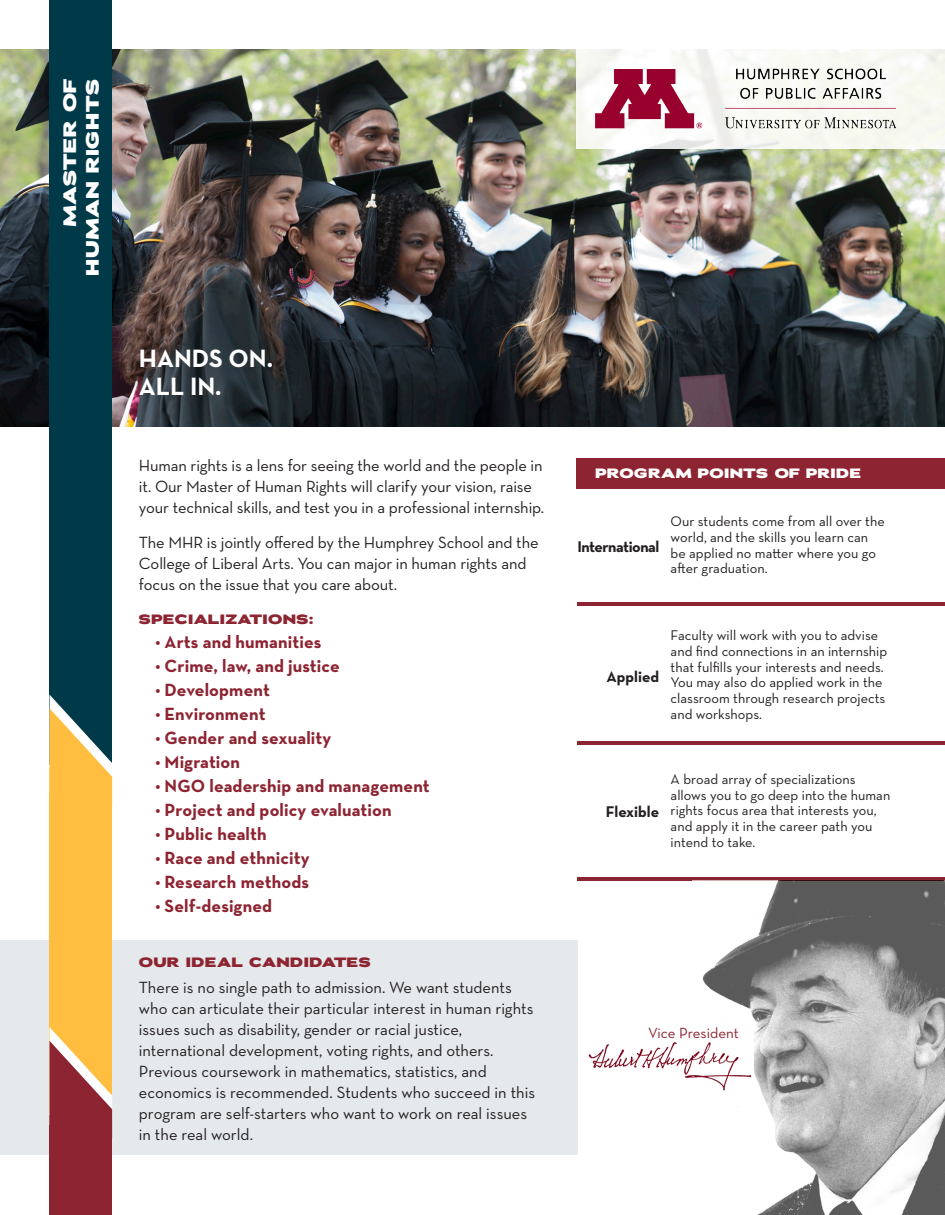
<style>
.page{position:relative;width:945px;height:1215px;background:#fff}
.page>*{position:absolute;margin:0;border:0;box-sizing:border-box;transform-origin:0 0}
.t1{font:700 25.5px/28.5px "Neutraface Text";color:#fff}
.t2{font:700 18px "Neutraface Text";letter-spacing:.01em;color:#8d2431}
.t3{font:800 18px/22.5px "Adrianna Extended";letter-spacing:.015em;color:#fff;text-align:right}
.t4{font:16.5px/21px "Neutraface Text";letter-spacing:-.005em;color:#231f20}
.t5{font:700 15.75px "Neutraface Text";color:#231f20}
.t6{font:700 15.75px "Neutraface Text";letter-spacing:-.03em;color:#231f20}
.t7{font:15px "Neutraface Text";color:#8d2431}
.t8{font:14.25px/15.8px "Neutraface Text";color:#231f20}
.t9{font:800 13.5px "Adrianna Extended";letter-spacing:.015em;color:#8d2431}
.t10{font:800 13.5px "Adrianna Extended";letter-spacing:.015em;color:#fff}
</style>
<div class="page">
<div style="left:0;top:941px;width:577px;height:214px;background:#e5e9ec"></div>
<img style="left:0;top:50px;width:945px;height:376px">
<div style="left:576px;top:458px;width:369px;height:30px;background:#8d2431"></div>
<hr style="left:577px;top:603px;width:368px;height:3px;background:#8d2431">
<hr style="left:577px;top:741px;width:368px;height:4px;background:#8d2431">
<div style="left:50px;top:421px;width:62px;height:344px;background:#003a49"></div>
<div style="left:50px;top:768px;width:62px;height:346px;background:#ffbe3f"></div>
<svg style="left:50px;top:695px;width:62px;height:82px"></svg>
<div style="left:50px;top:1115px;width:62px;height:100px;background:#8d2431"></div>
<svg style="left:50px;top:1027px;width:62px;height:88px"></svg>
<svg style="left:576px;top:49px;width:369px;height:99px;fill:#f7f9f2"></svg>
<img style="left:595px;top:68px;width:301px;height:60px">
<div style="left:50px;top:0;width:62px;height:489px;background:#003a49"></div>
<hr style="left:577px;top:877px;width:368px;height:3px;background:#8d2431">
<img style="left:692px;top:880px;width:253px;height:335px">
<img style="left:588px;top:1041px;width:165px;height:50px">
<p class="t3" style="left:59px;top:276px;width:199px;rotate:-90deg">MASTER OF<br>HUMAN RIGHTS</p>
<h1 class="t1" style="left:139px;top:344px;width:136px">HANDS ON.<br>ALL IN.</h1>
<p class="t4" style="left:139px;top:455px;width:407px">Human rights is a lens for seeing the world and the people in it. Our Master of Human Rights will clarify your vision, raise your technical skills, and test you in a professional internship.</p>
<p class="t4" style="left:139px;top:531px;width:401px">The MHR is jointly offered by the Humphrey School and the<br>College of Liberal Arts. You can major in human rights and focus on the issue that you care about.</p>
<p class="t9" style="left:139px;top:611px;width:176px">SPECIALIZATIONS:</p>
<p class="t2" style="left:155px;top:630px;width:168px">• Arts and humanities</p>
<p class="t2" style="left:155px;top:654px;width:186px">• Crime, law, and justice</p>
<p class="t2" style="left:155px;top:678px;width:116px">• Development</p>
<p class="t2" style="left:155px;top:702px;width:112px">• Environment</p>
<p class="t2" style="left:155px;top:726px;width:178px">• Gender and sexuality</p>
<p class="t2" style="left:155px;top:750px;width:86px">• Migration</p>
<p class="t2" style="left:155px;top:774px;width:276px">• NGO leadership and management</p>
<p class="t2" style="left:155px;top:798px;width:238px">• Project and policy evaluation</p>
<p class="t2" style="left:155px;top:822px;width:113px">• Public health</p>
<p class="t2" style="left:155px;top:846px;width:156px">• Race and ethnicity</p>
<p class="t2" style="left:155px;top:870px;width:155px">• Research methods</p>
<p class="t2" style="left:155px;top:894px;width:118px">• Self-designed</p>
<p class="t9" style="left:139px;top:953px;width:234px">OUR IDEAL CANDIDATES</p>
<p class="t4" style="left:139px;top:976px;width:398px">There is no single path to admission. We want students who can articulate their particular interest in human rights issues such as disability, gender or racial justice, international development, voting rights, and others.<br>Previous coursework in mathematics, statistics, and economics is recommended. Students who succeed in this program are self-starters who want to work on real issues in the real world.</p>
<p class="t10" style="left:595px;top:464px;width:268px">PROGRAM POINTS OF PRIDE</p>
<p class="t6" style="left:577px;top:536px;width:83px">International</p>
<p class="t8" style="left:671px;top:513px;width:216px">Our students come from all over the world, and the skills you learn can be applied no matter where you go after graduation.</p>
<p class="t5" style="left:607px;top:666px;width:54px">Applied</p>
<p class="t8" style="left:671px;top:627px;width:218px">Faculty will work with you to advise and find connections in an internship that fulfills your interests and needs.<br>You may also do applied work in the classroom through research projects and workshops.</p>
<p class="t5" style="left:606px;top:802px;width:55px">Flexible</p>
<p class="t8" style="left:671px;top:771px;width:221px">A broad array of specializations allows you to go deep into the human rights focus area that interests you, and apply it in the career path you intend to take.</p>
<p class="t7" style="left:648px;top:1023px;width:92px">Vice President</p>
</div>
